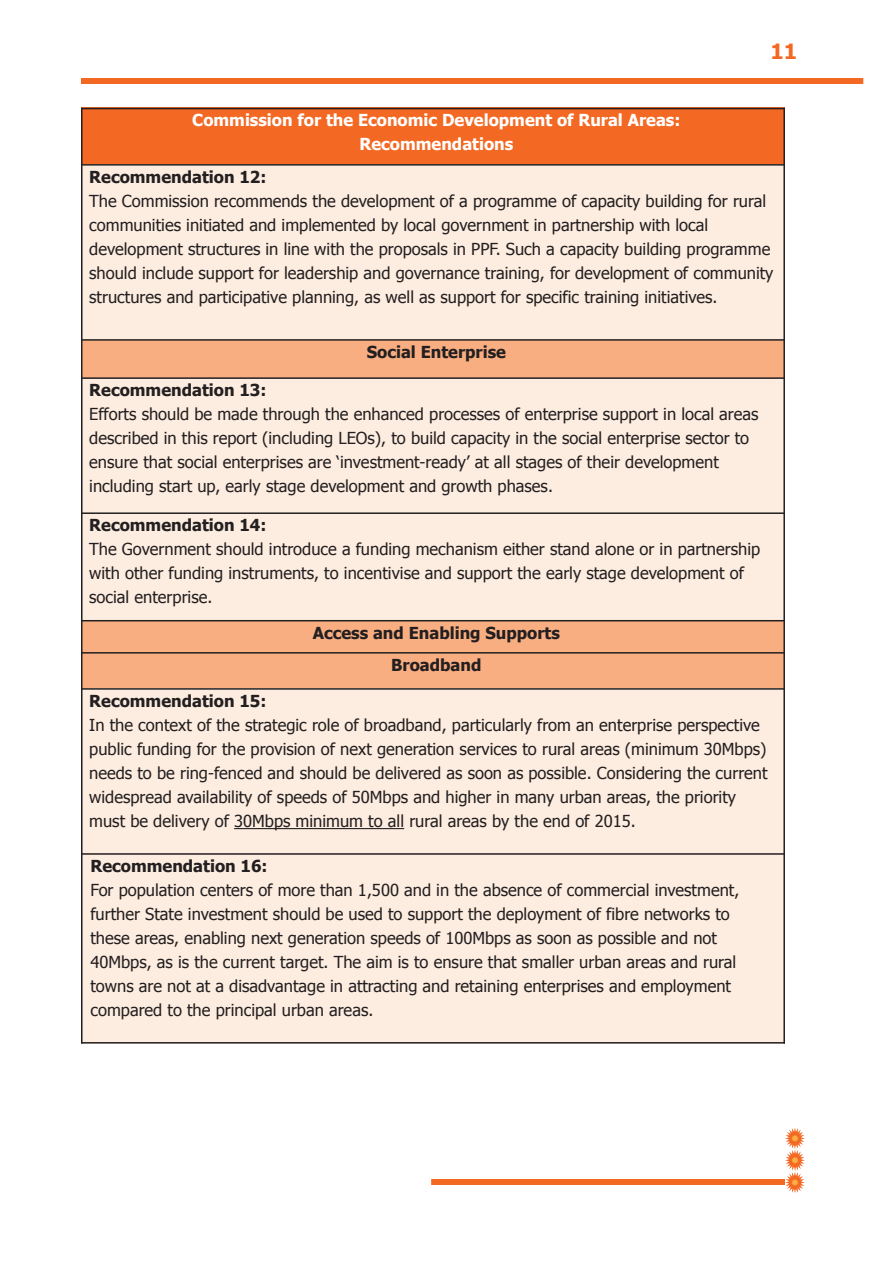
<style>
.page{position:relative;width:893px;height:1263px;background:#fff}
.page>*{position:absolute;margin:0;border:0;box-sizing:border-box;transform-origin:0 0}
.t1{font:700 21px "Tahoma";color:#f36822}
.t2{font:16.5px/24px "Tahoma";color:#231f20}
.t3{font:700 16.5px/32.1px "Tahoma";color:#231f20;text-align:center}
.t4{font:700 16.5px/24px "Tahoma";color:#fff;text-align:center}
</style>
<div class="page">
<div style="left:81px;top:78px;width:782px;height:6px;background:#f36822"></div>
<div style="left:431px;top:1179px;width:354px;height:6px;background:#f36822"></div>
<svg style="left:785px;top:1127px;width:20px;height:66px"></svg>
<div style="left:81px;top:108px;width:703px;height:57px;background:#f36822"></div>
<div style="left:81px;top:165px;width:703px;height:175px;background:#fdede0"></div>
<div style="left:81px;top:340px;width:703px;height:38px;background:#f9ae81"></div>
<div style="left:81px;top:378px;width:703px;height:135px;background:#fdede0"></div>
<div style="left:81px;top:513px;width:703px;height:108px;background:#fdede0"></div>
<div style="left:81px;top:621px;width:703px;height:32px;background:#f9ae81"></div>
<div style="left:81px;top:653px;width:703px;height:36px;background:#f9ae81"></div>
<div style="left:81px;top:689px;width:703px;height:165px;background:#fdede0"></div>
<hr style="left:234px;top:828px;width:170px;height:1px;background:#231f20">
<div style="left:81px;top:854px;width:703px;height:189px;background:#fdede0"></div>
<hr style="left:81px;top:108px;width:1px;height:935px;background:#231f20">
<hr style="left:783px;top:108px;width:2px;height:935px;background:#231f20">
<hr style="left:81px;top:108px;width:704px;height:1px;background:#231f20">
<hr style="left:81px;top:164px;width:704px;height:2px;background:#231f20">
<hr style="left:81px;top:339px;width:704px;height:2px;background:#231f20">
<hr style="left:81px;top:377px;width:704px;height:2px;background:#231f20">
<hr style="left:81px;top:512px;width:704px;height:2px;background:#231f20">
<hr style="left:81px;top:620px;width:704px;height:1px;background:#231f20">
<hr style="left:81px;top:652px;width:704px;height:2px;background:#231f20">
<hr style="left:81px;top:688px;width:704px;height:2px;background:#231f20">
<hr style="left:81px;top:853px;width:704px;height:2px;background:#231f20">
<hr style="left:81px;top:1042px;width:704px;height:1px;background:#231f20">
<p class="t1" style="left:770px;top:38px;width:28px">11</p>
<p class="t4" style="left:192px;top:108px;width:490px">Commission for the Economic Development of Rural Areas:<br>Recommendations</p>
<p class="t3" style="left:89px;top:160px;width:179px">Recommendation 12:</p>
<p class="t2" style="left:89px;top:188px;width:686px">The Commission recommends the development of a programme of capacity building for rural communities initiated and implemented by local government in partnership with local development structures in line with the proposals in PPF. Such a capacity building programme should include support for leadership and governance training, for development of community structures and participative planning, as well as support for specific training initiatives.</p>
<p class="t3" style="left:367px;top:335px;width:141px">Social Enterprise</p>
<p class="t3" style="left:89px;top:373px;width:179px">Recommendation 13:</p>
<p class="t2" style="left:89px;top:401px;width:671px">Efforts should be made through the enhanced processes of enterprise support in local areas described in this report (including LEOs), to build capacity in the social enterprise sector to ensure that social enterprises are ‘investment-ready’ at all stages of their development including start up, early stage development and growth phases.</p>
<p class="t3" style="left:89px;top:508px;width:179px">Recommendation 14:</p>
<p class="t2" style="left:89px;top:536px;width:672px">The Government should introduce a funding mechanism either stand alone or in partnership with other funding instruments, to incentivise and support the early stage development of social enterprise.</p>
<p class="t3" style="left:313px;top:616px;width:249px">Access and Enabling Supports<br>Broadband</p>
<p class="t3" style="left:89px;top:684px;width:179px">Recommendation 15:</p>
<p class="t2" style="left:89px;top:712px;width:680px">In the context of the strategic role of broadband, particularly from an enterprise perspective public funding for the provision of next generation services to rural areas (minimum 30Mbps) needs to be ring-fenced and should be delivered as soon as possible. Considering the current widespread availability of speeds of 50Mbps and higher in many urban areas, the priority must be delivery of 30Mbps minimum to all rural areas by the end of 2015.</p>
<p class="t3" style="left:90px;top:849px;width:179px">Recommendation 16:</p>
<p class="t2" style="left:90px;top:877px;width:650px">For population centers of more than 1,500 and in the absence of commercial investment, further State investment should be used to support the deployment of fibre networks to these areas, enabling next generation speeds of 100Mbps as soon as possible and not 40Mbps, as is the current target. The aim is to ensure that smaller urban areas and rural towns are not at a disadvantage in attracting and retaining enterprises and employment compared to the principal urban areas.</p>
</div>
